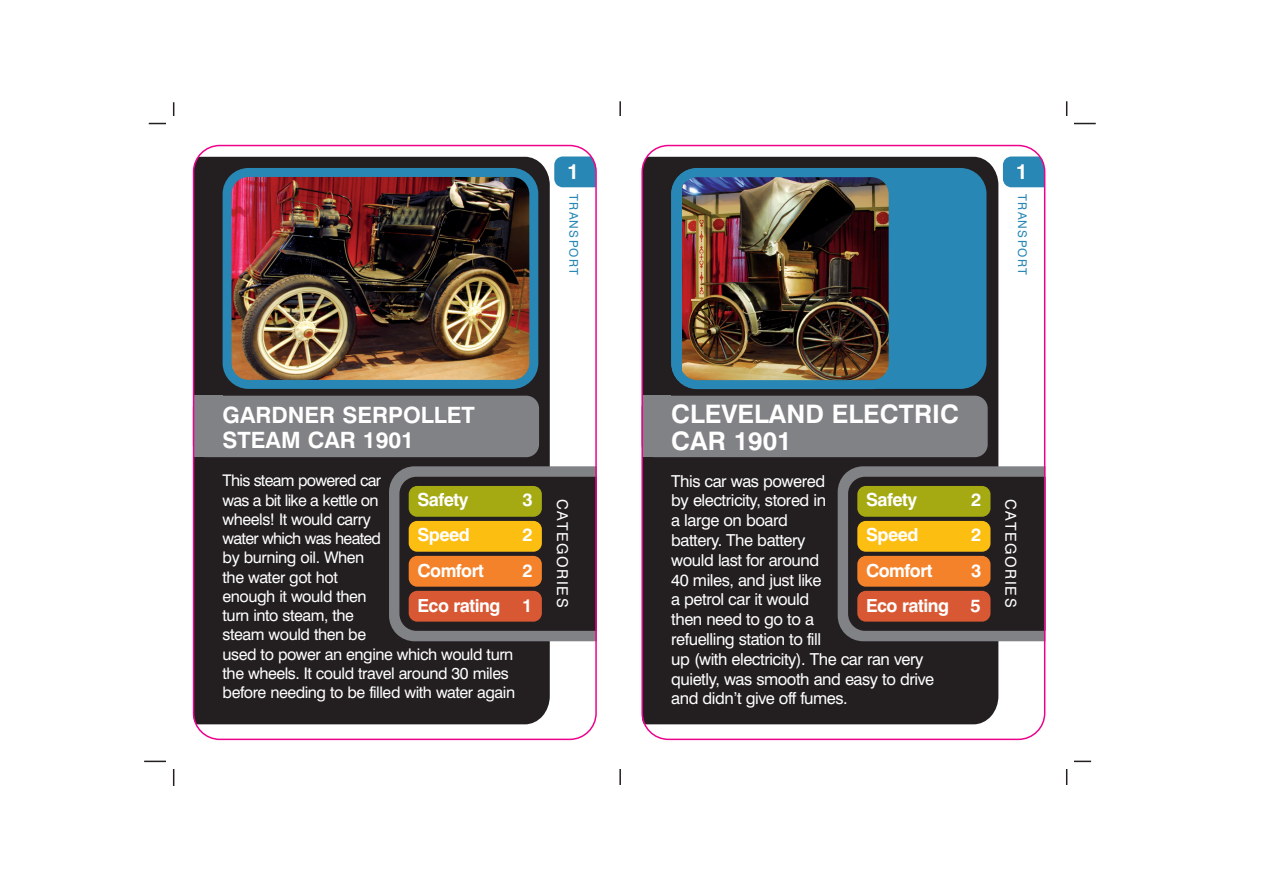
<style>
.page{position:relative;width:1263px;height:893px;background:#fff}
.page>*{position:absolute;margin:0;border:0;box-sizing:border-box;transform-origin:0 0}
.t1{font:700 25.5px/27px "Swiss 721 BT";color:#fff}
.t2{font:700 22.5px/24.8px "Swiss 721 BT";color:#fff}
.t3{font:700 21px "Swiss 721 BT";color:#fff}
.t4{font:700 18px/35.5px "Swiss 721 BT";letter-spacing:-.03em;color:#fff;text-align:right}
.t5{font:16.5px/19.8px "Swiss 721 BT";letter-spacing:-.025em;color:#fff}
.t6{font:16.05px/19.2px "Swiss 721 BT";letter-spacing:-.025em;color:#fff}
.t7{font:15px "Swiss 721 BT";letter-spacing:.11em;color:#fff}
.t8{font:12px "Swiss 721 BT";letter-spacing:.11em;color:#2887b4}
</style>
<div class="page">
<hr style="left:149px;top:123px;width:947px;height:1px;background:#231f20">
<hr style="left:144px;top:761px;width:947px;height:1px;background:#231f20">
<hr style="left:173px;top:102px;width:1px;height:684px;background:#231f20">
<hr style="left:1066px;top:101px;width:1px;height:684px;background:#231f20">
<hr style="left:619px;top:101px;width:2px;height:684px;background:#231f20">
<div style="left:166px;top:116px;width:908px;height:652px;background:#fff"></div>
<svg style="left:1045px;top:167px;width:1px;height:20px"></svg>
<svg style="left:641px;top:145px;width:404px;height:595px;background:#5e5d5a"></svg>
<img style="left:193px;top:145px;width:404px;height:595px">
<h3 class="t3" style="left:567px;top:163px;width:13px">1</h3>
<p class="t8" style="left:578px;top:194px;width:83px;rotate:90deg">TRANSPORT</p>
<h2 class="t2" style="left:223px;top:405px;width:254px">GARDNER SERPOLLET<br>STEAM CAR 1901</h2>
<p class="t6" style="left:223px;top:472px;width:294px">This steam powered car<br>was a bit like a kettle on<br>wheels! It would carry<br>water which was heated<br>by burning oil. When<br>the water got hot<br>enough it would then<br>turn into steam, the<br>steam would then be<br>used to power an engine which would turn the wheels. It could travel around 30 miles before needing to be filled with water again</p>
<p class="t4" style="left:417px;top:483px;width:53px">Safety</p>
<p class="t4" style="left:522px;top:483px;width:12px">3</p>
<p class="t4" style="left:417px;top:519px;width:54px">Speed</p>
<p class="t4" style="left:522px;top:519px;width:12px">2</p>
<p class="t4" style="left:417px;top:554px;width:68px">Comfort</p>
<p class="t4" style="left:417px;top:554px;width:117px">2<br>Eco rating 1</p>
<p class="t7" style="left:568px;top:498px;width:110px;rotate:90deg">CATEGORIES</p>
<h3 class="t3" style="left:1016px;top:163px;width:13px">1</h3>
<p class="t8" style="left:1027px;top:194px;width:83px;rotate:90deg">TRANSPORT</p>
<h1 class="t1" style="left:671px;top:402px;width:289px">CLEVELAND ELECTRIC<br>CAR 1901</h1>
<p class="t5" style="left:671px;top:472px;width:264px">This car was powered<br>by electricity, stored in<br>a large on board<br>battery. The battery<br>would last for around<br>40 miles, and just like<br>a petrol car it would<br>then need to go to a<br>refuelling station to fill<br>up (with electricity). The car ran very quietly, was smooth and easy to drive and didn’t give off fumes.</p>
<p class="t4" style="left:866px;top:483px;width:53px">Safety</p>
<p class="t4" style="left:971px;top:483px;width:12px">2</p>
<p class="t4" style="left:866px;top:519px;width:54px">Speed</p>
<p class="t4" style="left:971px;top:519px;width:12px">2</p>
<p class="t4" style="left:866px;top:554px;width:68px">Comfort</p>
<p class="t4" style="left:866px;top:554px;width:117px">3<br>Eco rating 5</p>
<p class="t7" style="left:1017px;top:498px;width:110px;rotate:90deg">CATEGORIES</p>
</div>
